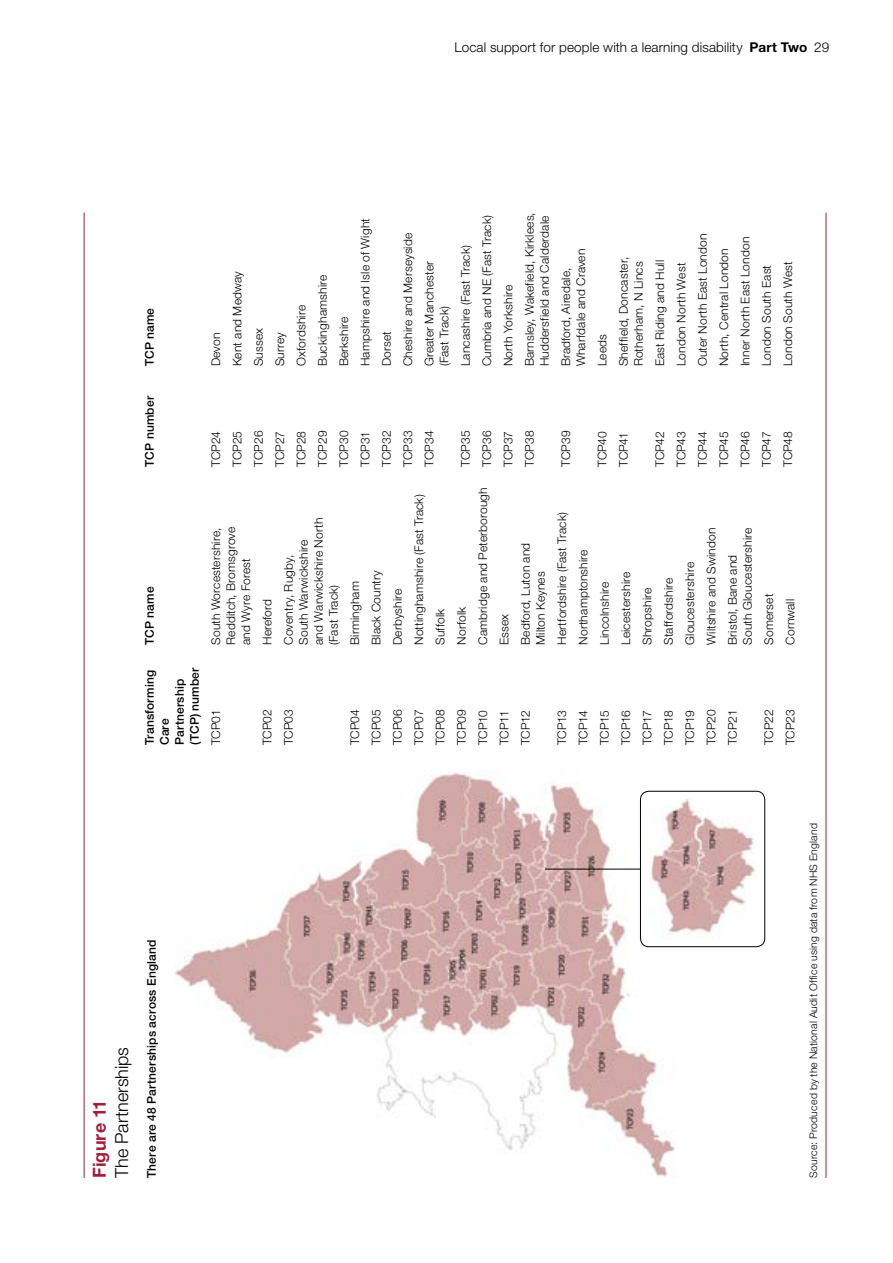
<style>
.page{position:relative;width:893px;height:1263px;background:#fff}
.page>*{position:absolute;margin:0;border:0;box-sizing:border-box;transform-origin:0 0}
.t1{font:300 18px "Helvetica Neue LT Std";color:#000}
.t2{font:700 18px "Helvetica Neue LT Std";letter-spacing:.005em;color:#9c213f}
.t3{font:300 13.5px "Helvetica Neue LT Std";letter-spacing:.01em;color:#000}
.t4{font:300 12px/15px "Helvetica Neue LT Std";letter-spacing:.015em;color:#000}
.t5{font:500 12px/15px "Helvetica Neue LT Std";letter-spacing:.015em;color:#000}
.t6{font:300 10.5px "Helvetica Neue LT Std";letter-spacing:.02em;color:#000}
.s1{font-weight:700}
</style>
<div class="page">
<hr style="left:84px;top:213px;width:1px;height:965px;background:#9c213f">
<hr style="left:826px;top:213px;width:1px;height:965px;background:#9c213f">
<img style="left:174px;top:772px;width:502px;height:406px">
<img style="left:650px;top:799px;width:105px;height:140px">
<div style="left:640px;top:791px;width:125px;height:156px;border:1px solid #000;border-radius:9px"></div>
<hr style="left:545px;top:869px;width:96px;height:1px;background:#000">
<p class="t3" style="left:454px;top:39px;width:376px">Local support for people with a learning disability <span class="s1">Part Two</span> 29</p>
<p class="t5" style="left:142px;top:366px;width:60px;rotate:-90deg">TCP name</p>
<p class="t4" style="left:208px;top:366px;width:35px;rotate:-90deg">Devon</p>
<p class="t4" style="left:229px;top:366px;width:97px;rotate:-90deg">Kent and Medway</p>
<p class="t4" style="left:251px;top:366px;width:40px;rotate:-90deg">Sussex</p>
<p class="t4" style="left:272px;top:366px;width:36px;rotate:-90deg">Surrey</p>
<p class="t4" style="left:293px;top:366px;width:63px;rotate:-90deg">Oxfordshire</p>
<p class="t4" style="left:315px;top:366px;width:93px;rotate:-90deg">Buckinghamshire</p>
<p class="t4" style="left:336px;top:366px;width:51px;rotate:-90deg">Berkshire</p>
<p class="t4" style="left:357px;top:366px;width:150px;rotate:-90deg">Hampshire and Isle of Wight</p>
<p class="t4" style="left:379px;top:366px;width:37px;rotate:-90deg">Dorset</p>
<p class="t4" style="left:400px;top:366px;width:135px;rotate:-90deg">Cheshire and Merseyside</p>
<p class="t4" style="left:421px;top:366px;width:107px;rotate:-90deg">Greater Manchester (Fast Track)</p>
<p class="t4" style="left:458px;top:366px;width:123px;rotate:-90deg">Lancashire (Fast Track)</p>
<p class="t4" style="left:479px;top:366px;width:152px;rotate:-90deg">Cumbria and NE (Fast Track)</p>
<p class="t4" style="left:500px;top:366px;width:83px;rotate:-90deg">North Yorkshire</p>
<p class="t4" style="left:522px;top:366px;width:156px;rotate:-90deg">Barnsley, Wakefield, Kirklees,<br>Huddersfield and Calderdale</p>
<p class="t4" style="left:558px;top:366px;width:119px;rotate:-90deg">Bradford, Airedale,<br>Wharfdale and Craven</p>
<p class="t4" style="left:594px;top:366px;width:34px;rotate:-90deg">Leeds</p>
<p class="t4" style="left:616px;top:366px;width:111px;rotate:-90deg">Sheffield, Doncaster,<br>Rotherham, N Lincs</p>
<p class="t4" style="left:652px;top:366px;width:108px;rotate:-90deg">East Riding and Hull</p>
<p class="t4" style="left:673px;top:366px;width:105px;rotate:-90deg">London North West</p>
<p class="t4" style="left:695px;top:366px;width:134px;rotate:-90deg">Outer North East London</p>
<p class="t4" style="left:716px;top:366px;width:119px;rotate:-90deg">North, Central London</p>
<p class="t4" style="left:737px;top:366px;width:131px;rotate:-90deg">Inner North East London</p>
<p class="t4" style="left:759px;top:366px;width:103px;rotate:-90deg">London South East</p>
<p class="t4" style="left:780px;top:366px;width:106px;rotate:-90deg">London South West</p>
<p class="t5" style="left:142px;top:467px;width:72px;rotate:-90deg">TCP number</p>
<p class="t4" style="left:208px;top:467px;width:37px;rotate:-90deg">TCP24</p>
<p class="t4" style="left:229px;top:467px;width:37px;rotate:-90deg">TCP25</p>
<p class="t4" style="left:251px;top:467px;width:37px;rotate:-90deg">TCP26</p>
<p class="t4" style="left:272px;top:467px;width:37px;rotate:-90deg">TCP27</p>
<p class="t4" style="left:293px;top:467px;width:37px;rotate:-90deg">TCP28</p>
<p class="t4" style="left:315px;top:467px;width:38px;rotate:-90deg">TCP29</p>
<p class="t4" style="left:336px;top:467px;width:38px;rotate:-90deg">TCP30</p>
<p class="t4" style="left:357px;top:467px;width:37px;rotate:-90deg">TCP31</p>
<p class="t4" style="left:379px;top:467px;width:38px;rotate:-90deg">TCP32</p>
<p class="t4" style="left:400px;top:467px;width:38px;rotate:-90deg">TCP33</p>
<p class="t4" style="left:421px;top:467px;width:38px;rotate:-90deg">TCP34</p>
<p class="t5" style="left:142px;top:645px;width:60px;rotate:-90deg">TCP name</p>
<p class="t5" style="left:142px;top:745px;width:79px;rotate:-90deg">Transforming<br>Care<br>Partnership (TCP) number</p>
<p class="t4" style="left:208px;top:645px;width:120px;text-align:justify;rotate:-90deg">South Worcestershire, Redditch, Bromsgrove and Wyre Forest</p>
<p class="t4" style="left:208px;top:745px;width:37px;rotate:-90deg">TCP01</p>
<p class="t4" style="left:259px;top:645px;width:47px;rotate:-90deg">Hereford</p>
<p class="t4" style="left:259px;top:745px;width:38px;rotate:-90deg">TCP02</p>
<p class="t4" style="left:281px;top:645px;width:128px;rotate:-90deg">Coventry, Rugby,<br>South Warwickshire and Warwickshire North (Fast Track)</p>
<p class="t4" style="left:347px;top:645px;width:65px;rotate:-90deg">Birmingham</p>
<p class="t4" style="left:368px;top:645px;width:76px;rotate:-90deg">Black Country</p>
<p class="t4" style="left:390px;top:645px;width:58px;rotate:-90deg">Derbyshire</p>
<p class="t4" style="left:411px;top:645px;width:152px;rotate:-90deg">Nottinghamshire (Fast Track)</p>
<p class="t4" style="left:432px;top:645px;width:38px;rotate:-90deg">Suffolk</p>
<p class="t4" style="left:281px;top:745px;width:38px;rotate:-90deg">TCP03</p>
<p class="t4" style="left:347px;top:745px;width:38px;rotate:-90deg">TCP04</p>
<p class="t4" style="left:368px;top:745px;width:38px;rotate:-90deg">TCP05</p>
<p class="t4" style="left:390px;top:745px;width:38px;rotate:-90deg">TCP06</p>
<p class="t4" style="left:411px;top:745px;width:37px;rotate:-90deg">TCP07</p>
<p class="t4" style="left:432px;top:745px;width:38px;rotate:-90deg">TCP08</p>
<p class="t4" style="left:458px;top:467px;width:38px;rotate:-90deg">TCP35</p>
<p class="t4" style="left:479px;top:467px;width:38px;rotate:-90deg">TCP36</p>
<p class="t4" style="left:454px;top:645px;width:40px;rotate:-90deg">Norfolk</p>
<p class="t4" style="left:475px;top:645px;width:159px;rotate:-90deg">Cambridge and Peterborough</p>
<p class="t4" style="left:500px;top:467px;width:37px;rotate:-90deg">TCP37</p>
<p class="t4" style="left:496px;top:645px;width:33px;rotate:-90deg">Essex</p>
<p class="t4" style="left:522px;top:467px;width:38px;rotate:-90deg">TCP38</p>
<p class="t4" style="left:518px;top:645px;width:104px;rotate:-90deg">Bedford, Luton and<br>Milton Keynes</p>
<p class="t4" style="left:558px;top:467px;width:38px;rotate:-90deg">TCP39</p>
<p class="t4" style="left:594px;top:467px;width:37px;rotate:-90deg">TCP40</p>
<p class="t4" style="left:616px;top:467px;width:36px;rotate:-90deg">TCP41</p>
<p class="t4" style="left:554px;top:645px;width:134px;rotate:-90deg">Hertfordshire (Fast Track)</p>
<p class="t4" style="left:575px;top:645px;width:97px;rotate:-90deg">Northamptonshire</p>
<p class="t4" style="left:597px;top:645px;width:64px;rotate:-90deg">Lincolnshire</p>
<p class="t4" style="left:618px;top:645px;width:75px;rotate:-90deg">Leicestershire</p>
<p class="t4" style="left:454px;top:745px;width:38px;rotate:-90deg">TCP09</p>
<p class="t4" style="left:475px;top:745px;width:37px;rotate:-90deg">TCP10</p>
<p class="t4" style="left:496px;top:745px;width:36px;rotate:-90deg">TCP11</p>
<p class="t4" style="left:518px;top:745px;width:37px;rotate:-90deg">TCP12</p>
<p class="t4" style="left:554px;top:745px;width:37px;rotate:-90deg">TCP13</p>
<p class="t4" style="left:575px;top:745px;width:36px;rotate:-90deg">TCP14</p>
<p class="t4" style="left:597px;top:745px;width:37px;rotate:-90deg">TCP15</p>
<p class="t4" style="left:618px;top:745px;width:37px;rotate:-90deg">TCP16</p>
<p class="t4" style="left:652px;top:467px;width:37px;rotate:-90deg">TCP42</p>
<p class="t4" style="left:673px;top:467px;width:37px;rotate:-90deg">TCP43</p>
<p class="t4" style="left:695px;top:467px;width:37px;rotate:-90deg">TCP44</p>
<p class="t4" style="left:716px;top:467px;width:37px;rotate:-90deg">TCP45</p>
<p class="t4" style="left:737px;top:467px;width:37px;rotate:-90deg">TCP46</p>
<p class="t4" style="left:759px;top:467px;width:36px;rotate:-90deg">TCP47</p>
<p class="t4" style="left:780px;top:467px;width:37px;rotate:-90deg">TCP48</p>
<p class="t4" style="left:639px;top:645px;width:59px;rotate:-90deg">Shropshire</p>
<p class="t4" style="left:661px;top:645px;width:69px;rotate:-90deg">Staffordshire</p>
<p class="t4" style="left:682px;top:645px;width:84px;rotate:-90deg">Gloucestershire</p>
<p class="t4" style="left:703px;top:645px;width:119px;rotate:-90deg">Wiltshire and Swindon</p>
<p class="t4" style="left:725px;top:645px;width:119px;rotate:-90deg">Bristol, Bane and<br>South Gloucestershire</p>
<p class="t4" style="left:761px;top:645px;width:53px;rotate:-90deg">Somerset</p>
<p class="t4" style="left:782px;top:645px;width:47px;rotate:-90deg">Cornwall</p>
<p class="t4" style="left:639px;top:745px;width:36px;rotate:-90deg">TCP17</p>
<p class="t4" style="left:661px;top:745px;width:37px;rotate:-90deg">TCP18</p>
<p class="t4" style="left:682px;top:745px;width:37px;rotate:-90deg">TCP19</p>
<p class="t4" style="left:703px;top:745px;width:38px;rotate:-90deg">TCP20</p>
<p class="t4" style="left:725px;top:745px;width:37px;rotate:-90deg">TCP21</p>
<p class="t4" style="left:761px;top:745px;width:38px;rotate:-90deg">TCP22</p>
<p class="t4" style="left:782px;top:745px;width:37px;rotate:-90deg">TCP23</p>
<h1 class="t1" style="left:111px;top:1178px;width:133px;rotate:-90deg">The Partnerships</h1>
<h1 class="t2" style="left:88px;top:1178px;width:80px;rotate:-90deg">Figure 11</h1>
<p class="t5" style="left:144px;top:1178px;width:240px;rotate:-90deg">There are 48 Partnerships across England</p>
<p class="t6" style="left:807px;top:1178px;width:356px;rotate:-90deg">Source: Produced by the National Audit Office using data from NHS England</p>
</div>
